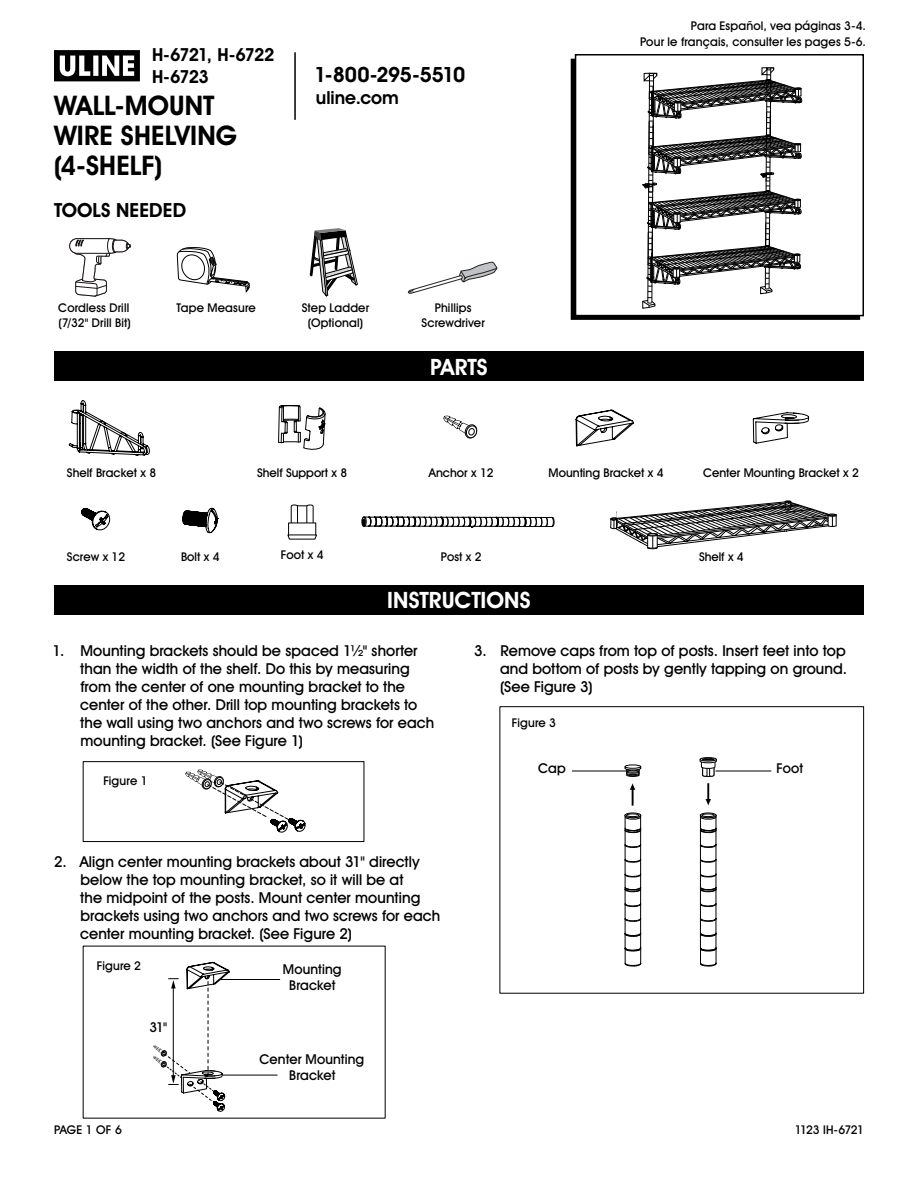
<style>
.page{position:relative;width:918px;height:1188px;background:#fff}
.page>*{position:absolute;margin:0;border:0;box-sizing:border-box;transform-origin:0 0}
.t1{font:700 27px/30px "Uline Two Knine";letter-spacing:.005em;color:#000}
.t2{font:700 22.5px "Uline Two Knine";color:#fff}
.t3{font:700 21px "Uline Two Knine";letter-spacing:-.02em;color:#000}
.t4{font:700 19.5px "Uline Two Knine";letter-spacing:.005em;color:#000}
.t5{font:700 18px/21.6px "Uline Two Knine";letter-spacing:-.05em;color:#000}
.t6{font:700 18px "Uline Two Knine";color:#000}
.t7{font:15px/18px "Uline Two Knine";letter-spacing:.005em;color:#000}
.t8{font:13.5px/16.2px "Uline Two Knine";letter-spacing:.005em;color:#000;text-align:center}
.t9{font:12px/14.4px "Uline Two Knine";color:#000;text-align:center}
.t10{font:12px "Uline Two Knine";letter-spacing:-.055em;color:#000}
</style>
<div class="page">
<svg style="left:54px;top:50px;width:86px;height:31px"></svg>
<hr style="left:294px;top:52px;width:2px;height:68px;background:#000">
<svg style="left:310px;top:228px;width:47px;height:68px"></svg>
<svg style="left:177px;top:247px;width:73px;height:46px"></svg>
<div style="left:54px;top:351px;width:810px;height:30px;background:#000"></div>
<div style="left:54px;top:585px;width:810px;height:30px;background:#000"></div>
<svg style="left:753px;top:412px;width:56px;height:32px"></svg>
<svg style="left:408px;top:262px;width:90px;height:32px"></svg>
<svg style="left:576px;top:410px;width:58px;height:37px"></svg>
<svg style="left:81px;top:508px;width:30px;height:23px"></svg>
<svg style="left:361px;top:516px;width:194px;height:12px"></svg>
<svg style="left:185px;top:769px;width:121px;height:64px"></svg>
<svg style="left:278px;top:405px;width:48px;height:45px"></svg>
<svg style="left:69px;top:400px;width:81px;height:56px"></svg>
<svg style="left:182px;top:508px;width:37px;height:25px"></svg>
<svg style="left:443px;top:415px;width:35px;height:24px"></svg>
<svg style="left:153px;top:962px;width:77px;height:150px"></svg>
<hr style="left:223px;top:1075px;width:54px;height:1px;background:#000">
<hr style="left:220px;top:979px;width:60px;height:1px;background:#000">
<svg style="left:306px;top:504px;width:8px;height:19px"></svg>
<svg style="left:290px;top:504px;width:8px;height:19px"></svg>
<svg style="left:287px;top:534px;width:30px;height:6px"></svg>
<svg style="left:630px;top:783px;width:5px;height:22px"></svg>
<div style="left:625px;top:813px;width:16px;height:5px;border:1px solid #000;border-radius:50%"></div>
<svg style="left:625px;top:814px;width:17px;height:152px"></svg>
<svg style="left:625px;top:768px;width:16px;height:9px"></svg>
<div style="left:625px;top:765px;width:16px;height:4px;border:1px solid #000;border-radius:50%"></div>
<svg style="left:706px;top:783px;width:5px;height:22px"></svg>
<div style="left:700px;top:813px;width:16px;height:5px;border:1px solid #000;border-radius:50%"></div>
<svg style="left:700px;top:814px;width:17px;height:152px"></svg>
<div style="left:700px;top:757px;width:17px;height:4px;border:1px solid #000;border-radius:50%"></div>
<svg style="left:700px;top:758px;width:17px;height:19px"></svg>
<hr style="left:572px;top:771px;width:55px;height:1px;background:#000">
<hr style="left:716px;top:771px;width:55px;height:1px;background:#000">
<div style="left:571px;top:59px;width:289px;height:261px;border:2px solid #000"></div>
<div style="left:576px;top:55px;width:287px;height:261px;background:#fff"></div>
<div style="left:575px;top:54px;width:289px;height:262px;border:2px solid #000"></div>
<svg style="left:642px;top:67px;width:161px;height:242px"></svg>
<svg style="left:610px;top:501px;width:227px;height:48px"></svg>
<svg style="left:69px;top:238px;width:62px;height:59px"></svg>
<div style="left:83px;top:761px;width:281px;height:81px;border:1px solid #000"></div>
<div style="left:500px;top:706px;width:364px;height:288px;border:1px solid #000"></div>
<p class="t5" style="left:152px;top:44px;width:124px">H-6721, H-6722<br>H-6723</p>
<h1 class="t1" style="left:54px;top:90px;width:185px">WALL-MOUNT<br>WIRE SHELVING (4-SHELF)</h1>
<h3 class="t4" style="left:54px;top:198px;width:134px">TOOLS NEEDED</h3>
<h3 class="t3" style="left:314px;top:62px;width:152px">1-800-295-5510</h3>
<p class="t6" style="left:316px;top:87px;width:84px">uline.com</p>
<p class="t9" style="left:58px;top:301px;width:74px;text-align:left">Cordless Drill (7/32" Drill Bit)</p>
<p class="t9" style="left:177px;top:301px;width:81px">Tape Measure</p>
<p class="t9" style="left:302px;top:301px;width:69px">Step Ladder (Optional)</p>
<p class="t9" style="left:422px;top:301px;width:65px">Phillips<br>Screwdriver</p>
<h2 class="t2" style="left:430px;top:353px;width:59px">PARTS</h2>
<p class="t9" style="left:640px;top:17px;width:227px;line-height:16.8px;text-align:right">Para Español, vea páginas 3-4.<br>Pour le français, consulter les pages 5-6.</p>
<p class="t9" style="left:67px;top:465px;width:91px">Shelf Bracket x 8</p>
<p class="t9" style="left:257px;top:465px;width:92px">Shelf Support x 8</p>
<p class="t9" style="left:429px;top:465px;width:66px">Anchor x 12</p>
<p class="t9" style="left:703px;top:465px;width:157px">Center Mounting Bracket x 2</p>
<p class="t9" style="left:549px;top:465px;width:117px">Mounting Bracket x 4</p>
<p class="t9" style="left:181px;top:549px;width:40px">Bolt x 4</p>
<p class="t9" style="left:281px;top:548px;width:44px">Foot x 4</p>
<p class="t9" style="left:67px;top:549px;width:60px">Screw x 12</p>
<p class="t9" style="left:441px;top:549px;width:42px">Post x 2</p>
<h2 class="t2" style="left:387px;top:587px;width:145px">INSTRUCTIONS</h2>
<p class="t9" style="left:699px;top:549px;width:46px">Shelf x 4</p>
<p class="t7" style="left:80px;top:641px;width:356px;text-indent:-28px">1. Mounting brackets should be spaced 1½" shorter than the width of the shelf. Do this by measuring from the center of one mounting bracket to the center of the other. Drill top mounting brackets to the wall using two anchors and two screws for each mounting bracket. (See Figure 1)</p>
<p class="t9" style="left:103px;top:773px;width:46px">Figure 1</p>
<p class="t7" style="left:80px;top:852px;width:362px;text-indent:-26px">2. Align center mounting brackets about 31" directly below the top mounting bracket, so it will be at<br>the midpoint of the posts. Mount center mounting brackets using two anchors and two screws for each center mounting bracket. (See Figure 2)</p>
<p class="t9" style="left:97px;top:958px;width:46px">Figure 2</p>
<p class="t8" style="left:283px;top:961px;width:60px">Mounting<br>Bracket</p>
<p class="t8" style="left:149px;top:1019px;width:19px">31"</p>
<p class="t8" style="left:259px;top:1051px;width:106px">Center Mounting<br>Bracket</p>
<p class="t7" style="left:500px;top:641px;width:348px;text-align:justify;text-indent:-26px">3. Remove caps from top of posts. Insert feet into top and bottom of posts by gently tapping on ground. (See Figure 3)</p>
<p class="t9" style="left:512px;top:715px;width:46px">Figure 3</p>
<p class="t8" style="left:538px;top:760px;width:29px">Cap</p>
<p class="t8" style="left:777px;top:760px;width:28px">Foot</p>
<p class="t9" style="left:54px;top:1122px;width:69px">PAGE 1 OF 6</p>
<p class="t10" style="left:795px;top:1122px;width:71px">1123 IH-6721</p>
</div>
